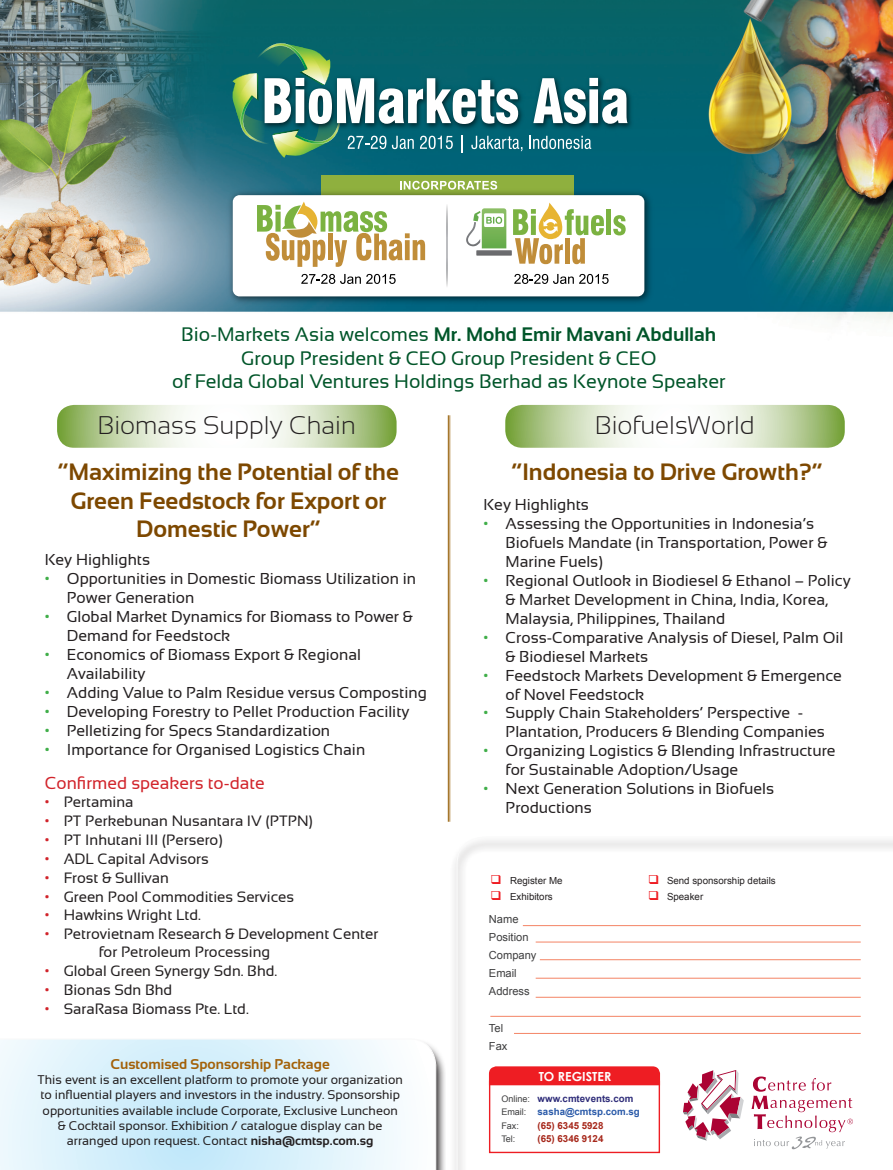
<style>
.page{position:relative;width:893px;height:1170px;background:#fff}
.page>*{position:absolute;margin:0;border:0;box-sizing:border-box;transform-origin:0 0}
.t1{font:300 25.5px "Sansation";color:#231f20}
.t2{font:700 23.7px/28.3px "Sansation";color:#7d4800;text-align:center}
.t3{font:19.5px "Sansation";color:#005529}
.t4{font:700 19.5px "Sansation";color:#005529}
.t5{font:17.4px "Sansation";color:#d1232a}
.t6{font:15.75px/18.9px "Sansation";color:#231f20}
.t7{font:15px/18px "Sansation";color:#231f20}
.t8{font:700 14.25px "Sansation";color:#a36109}
.t9{font:12.6px/15.1px "Sansation";color:#231f20;text-align:center}
.t10{font:700 12.45px "Century Gothic";color:#fff}
.t11{font:11.1px/18.1px "Arial";color:#3e3e3f}
.t12{font:9.75px "Arial";color:#231f20}
.t13{font:700 9.75px "Arial";color:#2e2c79}
.t14{font:700 9.75px "Arial";color:#2959a8}
.t15{font:700 9.75px "Arial";color:#a6271a}
.t16{font:9px "Arial";color:#3e3e3f}
.s1{font-weight:400}
.s2{color:#40ae49}
.s3{color:#d1232a}
.s4{font-weight:700}
.s5{color:#ee1d23}
.s6{font-weight:400;font-size:9px;color:#3e3e3f}
</style>
<div class="page">
<img style="left:0;top:0;width:893px;height:822px">
<img style="left:522px;top:72px;width:115px;height:61px">
<svg style="left:533px;top:78px;width:95px;height:46px"></svg>
<div style="left:322px;top:175px;width:252px;height:23px;background:#8fb03e"></div>
<img style="left:224px;top:187px;width:432px;height:121px">
<div style="left:233px;top:195px;width:411px;height:101px;background:#fff;border-radius:7px"></div>
<div style="left:606px;top:209px;width:5px;height:26px;background:#7bb241"></div>
<svg style="left:613px;top:215px;width:13px;height:20px"></svg>
<svg style="left:257px;top:201px;width:168px;height:66px"></svg>
<svg style="left:466px;top:202px;width:138px;height:62px"></svg>
<svg style="left:400px;top:181px;width:97px;height:9px"></svg>
<svg style="left:301px;top:274px;width:95px;height:10px"></svg>
<svg style="left:514px;top:274px;width:95px;height:10px"></svg>
<svg style="left:447px;top:205px;width:1px;height:82px"></svg>
<svg style="left:231px;top:35px;width:291px;height:123px"></svg>
<svg style="left:529px;top:136px;width:62px;height:13px"></svg>
<hr style="left:448px;top:415px;width:3px;height:406px;background:#fff">
<svg style="left:57px;top:405px;width:340px;height:42px"></svg>
<svg style="left:505px;top:405px;width:340px;height:42px"></svg>
<svg style="left:457px;top:840px;width:436px;height:329px"></svg>
<svg style="left:436px;top:1050px;width:9px;height:119px"></svg>
<svg style="left:0;top:1039px;width:436px;height:130px"></svg>
<p class="t4" style="left:181px;top:323px;width:537px"><span class="s1">Bio-Markets Asia welcomes</span> Mr. Mohd Emir Mavani Abdullah</p>
<p class="t3" style="left:241px;top:347px;width:417px">Group President &amp; CEO Group President &amp; CEO</p>
<p class="t3" style="left:172px;top:370px;width:555px">of Felda Global Ventures Holdings Berhad as Keynote Speaker</p>
<p class="t1" style="left:98px;top:411px;width:259px">Biomass Supply Chain</p>
<p class="t2" style="left:58px;top:458px;width:343px">“Maximizing the Potential of the<br>Green Feedstock for Export or<br>Domestic Power”</p>
<p class="t6" style="left:45px;top:550px;width:107px">Key Highlights</p>
<p class="t6" style="left:67px;top:569px;width:351px;text-indent:-22px"><span class="s2">•</span> Opportunities in Domestic Biomass Utilization in<br>Power Generation</p>
<p class="t6" style="left:67px;top:607px;width:347px;text-indent:-22px"><span class="s2">•</span> Global Market Dynamics for Biomass to Power &amp;<br>Demand for Feedstock</p>
<p class="t6" style="left:67px;top:645px;width:296px;text-indent:-22px"><span class="s2">•</span> Economics of Biomass Export &amp; Regional<br>Availability</p>
<p class="t6" style="left:45px;top:683px;width:384px"><span class="s2">•</span> Adding Value to Palm Residue versus Composting</p>
<p class="t6" style="left:45px;top:702px;width:366px"><span class="s2">•</span> Developing Forestry to Pellet Production Facility</p>
<p class="t6" style="left:45px;top:720px;width:287px"><span class="s2">•</span> Pelletizing for Specs Standardization</p>
<p class="t6" style="left:45px;top:739px;width:322px"><span class="s2">•</span> Importance for Organised Logistics Chain</p>
<p class="t5" style="left:45px;top:772px;width:221px">Confirmed speakers to-date</p>
<p class="t7" style="left:45px;top:793px;width:90px"><span class="s3">•</span> Pertamina</p>
<p class="t7" style="left:45px;top:812px;width:270px"><span class="s3">•</span> PT Perkebunan Nusantara IV (PTPN)</p>
<p class="t7" style="left:45px;top:830px;width:179px"><span class="s3">•</span> PT Inhutani III (Persero)</p>
<p class="t7" style="left:45px;top:849px;width:165px"><span class="s3">•</span> ADL Capital Advisors</p>
<p class="t7" style="left:45px;top:868px;width:126px"><span class="s3">•</span> Frost &amp; Sullivan</p>
<p class="t7" style="left:45px;top:887px;width:251px"><span class="s3">•</span> Green Pool Commodities Services</p>
<p class="t7" style="left:45px;top:906px;width:158px"><span class="s3">•</span> Hawkins Wright Ltd.</p>
<p class="t7" style="left:99px;top:925px;width:281px;text-indent:-54px"><span class="s3">•</span> Petrovietnam Research &amp; Development Center for Petroleum Processing</p>
<p class="t7" style="left:45px;top:961px;width:234px"><span class="s3">•</span> Global Green Synergy Sdn. Bhd.</p>
<p class="t7" style="left:45px;top:980px;width:129px"><span class="s3">•</span> Bionas Sdn Bhd</p>
<p class="t7" style="left:45px;top:999px;width:206px"><span class="s3">•</span> SaraRasa Biomass Pte. Ltd.</p>
<p class="t8" style="left:111px;top:1056px;width:221px">Customised Sponsorship Package</p>
<p class="t9" style="left:38px;top:1072px;width:367px">This event is an excellent platform to promote your organization to influential players and investors in the industry. Sponsorship opportunities available include Corporate, Exclusive Luncheon &amp; Cocktail sponsor. Exhibition / catalogue display can be arranged upon request. Contact <span class="s4">nisha@cmtsp.com.sg</span></p>
<p class="t1" style="left:595px;top:411px;width:161px">BiofuelsWorld</p>
<p class="t2" style="left:512px;top:458px;width:312px">“Indonesia to Drive Growth?”</p>
<p class="t6" style="left:483px;top:495px;width:107px">Key Highlights</p>
<p class="t6" style="left:506px;top:514px;width:323px;text-indent:-22px"><span class="s2">•</span> Assessing the Opportunities in Indonesia’s<br>Biofuels Mandate (in Transportation, Power &amp;<br>Marine Fuels)</p>
<p class="t6" style="left:506px;top:571px;width:347px;text-indent:-22px"><span class="s2">•</span> Regional Outlook in Biodiesel &amp; Ethanol – Policy &amp; Market Development in China, India, Korea,<br>Malaysia, Philippines, Thailand</p>
<p class="t6" style="left:506px;top:627px;width:339px;text-indent:-22px"><span class="s2">•</span> Cross-Comparative Analysis of Diesel, Palm Oil &amp; Biodiesel Markets</p>
<p class="t6" style="left:506px;top:665px;width:338px;text-indent:-22px"><span class="s2">•</span> Feedstock Markets Development &amp; Emergence of Novel Feedstock</p>
<p class="t6" style="left:506px;top:703px;width:321px;text-indent:-22px"><span class="s2">•</span> Supply Chain Stakeholders’ Perspective -<br>Plantation, Producers &amp; Blending Companies</p>
<p class="t6" style="left:506px;top:741px;width:331px;text-indent:-22px"><span class="s2">•</span> Organizing Logistics &amp; Blending Infrastructure for Sustainable Adoption/Usage</p>
<p class="t6" style="left:506px;top:779px;width:270px;text-indent:-22px"><span class="s2">•</span> Next Generation Solutions in Biofuels<br>Productions</p>
<p class="t12" style="left:490px;top:874px;width:74px"><span class="s5">❑</span> Register Me</p>
<p class="t12" style="left:648px;top:874px;width:129px"><span class="s5">❑</span> Send sponsorship details</p>
<p class="t12" style="left:490px;top:889px;width:64px"><span class="s5">❑</span> Exhibitors</p>
<p class="t12" style="left:648px;top:889px;width:57px"><span class="s5">❑</span> Speaker</p>
<p class="t11" style="left:489px;top:910px;width:31px">Name</p>
<p class="t11" style="left:489px;top:928px;width:41px">Position</p>
<p class="t11" style="left:489px;top:946px;width:49px">Company</p>
<p class="t11" style="left:489px;top:964px;width:29px">Email</p>
<p class="t11" style="left:489px;top:982px;width:42px">Address</p>
<p class="t11" style="left:489px;top:1018px;width:20px">Tel<br>Fax</p>
<p class="t10" style="left:539px;top:1066px;width:74px">TO REGISTER</p>
<p class="t13" style="left:501px;top:1091px;width:133px"><span class="s6">Online:</span> www.cmtevents.com</p>
<p class="t14" style="left:501px;top:1105px;width:140px"><span class="s6">Email:</span> sasha@cmtsp.com.sg</p>
<p class="t16" style="left:501px;top:1119px;width:19px">Fax:</p>
<p class="t15" style="left:538px;top:1118px;width:67px">(65) 6345 5928</p>
<p class="t16" style="left:501px;top:1132px;width:16px">Tel:</p>
<p class="t15" style="left:538px;top:1131px;width:67px">(65) 6346 9124</p>
</div>
